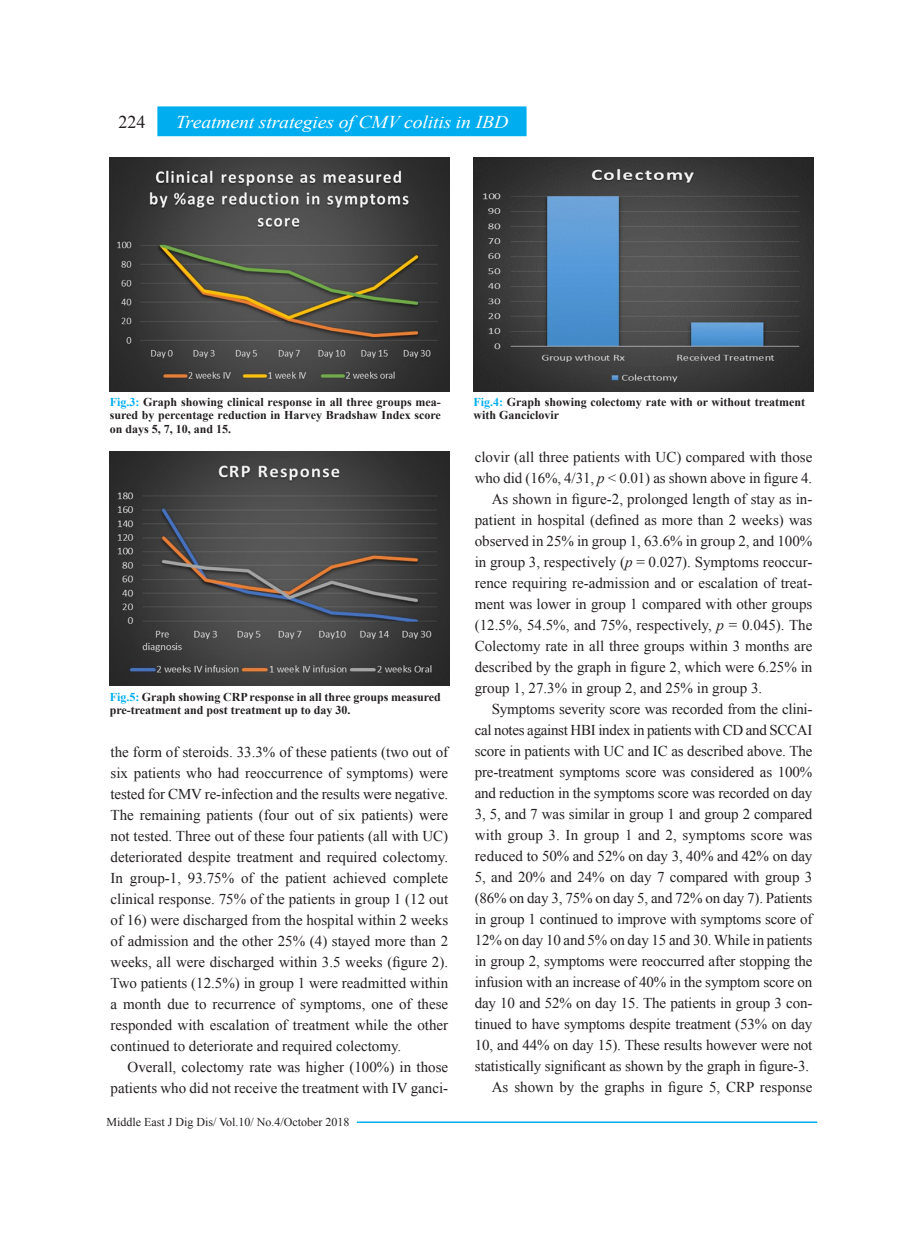
<style>
.page{position:relative;width:923px;height:1234px;background:#fff}
.page>*{position:absolute;margin:0;border:0;box-sizing:border-box;transform-origin:0 0}
.t1{font:italic 18px "Times New Roman";letter-spacing:-.01em;color:#fff;scale:1.1 1}
.t2{font:18px "Times New Roman";color:#231f20}
.t3{font:15px/21px "Times New Roman";color:#231f20;text-align:justify}
.t4{font:700 12px/13.5px "Times New Roman";color:#231f20}
.t5{font:12px "Times New Roman";color:#231f20}
.s1{color:#00aeef}
.s2{font-style:italic}
</style>
<div class="page">
<hr style="left:357px;top:1121px;width:460px;height:1px;background:#00aeef">
<img style="left:109px;top:157px;width:340px;height:234px">
<img style="left:109px;top:451px;width:340px;height:234px">
<div style="left:158px;top:107px;width:368px;height:28px;background:#00aeef"></div>
<div style="left:157px;top:106px;width:369px;height:30px;border:2px solid #00aeef"></div>
<img style="left:473px;top:157px;width:340px;height:234px">
<p class="t2" style="left:118px;top:109px;width:28px">224</p>
<p class="t1" style="left:176px;top:109px;width:304px">Treatment strategies of CMV colitis in IBD</p>
<p class="t4" style="left:110px;top:394px;width:333px;text-align:justify"><span class="s1">Fig.3:</span> Graph showing clinical response in all three groups mea&shy;sured by percentage reduction in Harvey Bradshaw Index score on days 5, 7, 10, and 15.</p>
<p class="t4" style="left:110px;top:689px;width:333px"><span class="s1">Fig.5:</span> Graph showing CRP response in all three groups measured pre-treatment and post treatment up to day 30.</p>
<p class="t3" style="left:111px;top:740px;width:339px">the form of steroids. 33.3% of these patients (two out of six patients who had reoccurrence of symptoms) were tested for CMV re-infection and the results were negative.<br>The remaining patients (four out of six patients) were not tested. Three out of these four patients (all with UC) deteriorated despite treatment and required colectomy.<br>In group-1, 93.75% of the patient achieved complete clinical response. 75% of the patients in group 1 (12 out of 16) were discharged from the hospital within 2 weeks of admission and the other 25% (4) stayed more than 2 weeks, all were discharged within 3.5 weeks (figure 2).<br>Two patients (12.5%) in group 1 were readmitted within a month due to recurrence of symptoms, one of these responded with escalation of treatment while the other continued to deteriorate and required colectomy.</p>
<p class="t3" style="left:111px;top:1055px;width:339px;text-align:right">Overall, colectomy rate was higher (100%) in those patients who did not receive the treatment with IV ganci-</p>
<p class="t5" style="left:106px;top:1113px;width:245px">Middle East J Dig Dis/ Vol.10/ No.4/October 2018</p>
<p class="t4" style="left:473px;top:394px;width:333px"><span class="s1">Fig.4:</span> Graph showing colectomy rate with or without treatment with Ganciclovir</p>
<p class="t3" style="left:475px;top:445px;width:339px">clovir (all three patients with UC) compared with those who did (16%, 4/31, <span class="s2">p</span> &lt; 0.01) as shown above in figure 4.</p>
<p class="t3" style="left:475px;top:487px;width:339px;text-indent:17px">As shown in figure-2, prolonged length of stay as in&shy;patient in hospital (defined as more than 2 weeks) was observed in 25% in group 1, 63.6% in group 2, and 100% in group 3, respectively (<span class="s2">p</span> = 0.027). Symptoms reoccur&shy;rence requiring re-admission and or escalation of treat&shy;ment was lower in group 1 compared with other groups (12.5%, 54.5%, and 75%, respectively, <span class="s2">p</span> = 0.045). The Colectomy rate in all three groups within 3 months are described by the graph in figure 2, which were 6.25% in group 1, 27.3% in group 2, and 25% in group 3.</p>
<p class="t3" style="left:475px;top:697px;width:339px;text-indent:17px">Symptoms severity score was recorded from the clini&shy;cal notes against HBI index in patients with CD and SCCAI score in patients with UC and IC as described above. The pre-treatment symptoms score was considered as 100% and reduction in the symptoms score was recorded on day 3, 5, and 7 was similar in group 1 and group 2 compared with group 3. In group 1 and 2, symptoms score was reduced to 50% and 52% on day 3, 40% and 42% on day 5, and 20% and 24% on day 7 compared with group 3 (86% on day 3, 75% on day 5, and 72% on day 7). Patients in group 1 continued to improve with symptoms score of 12% on day 10 and 5% on day 15 and 30. While in patients in group 2, symptoms were reoccurred after stopping the infusion with an increase of 40% in the symptom score on day 10 and 52% on day 15. The patients in group 3 con&shy;tinued to have symptoms despite treatment (53% on day 10, and 44% on day 15). These results however were not statistically significant as shown by the graph in figure-3.</p>
<p class="t3" style="left:492px;top:1075px;width:322px">As shown by the graphs in figure 5, CRP response</p>
</div>
